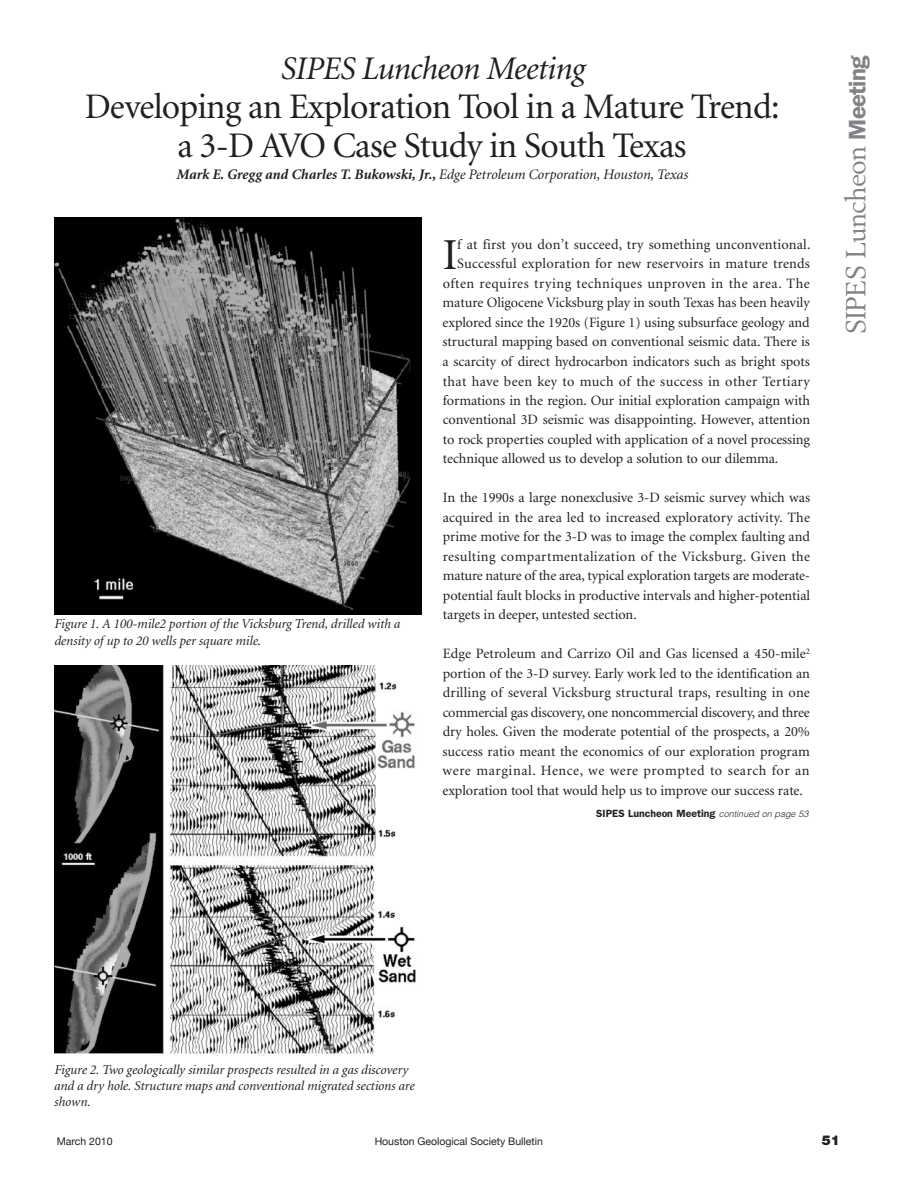
<style>
.page{position:relative;width:918px;height:1188px;background:#fff}
.page>*{position:absolute;margin:0;border:0;box-sizing:border-box;transform-origin:0 0}
.t1{font:44.25px "Minion";color:#231f20}
.t2{font:36px/39px "Minion";letter-spacing:-.02em;color:#231f20;text-align:center}
.t3{font:italic 33px "Minion";letter-spacing:-.02em;color:#231f20}
.t4{font:27.3px "Berling";letter-spacing:-.03em;color:#808285}
.t5{font:italic 14.55px "Minion";letter-spacing:-.005em;color:#231f20}
.t6{font:14.25px/19.5px "Minion";letter-spacing:-.005em;color:#231f20;text-align:justify}
.t7{font:14.25px "Minion";letter-spacing:.015em;color:#231f20}
.t8{font:14.25px "Minion";letter-spacing:.035em;color:#231f20}
.t9{font:14.25px "Minion";letter-spacing:.025em;color:#231f20}
.t10{font:italic 13.5px/16.2px "Minion";letter-spacing:-.005em;color:#231f20}
.t11{font:900 13.5px "Helvetica Neue";color:#231f20}
.t12{font:10.5px "Helvetica Neue";color:#231f20}
.t13{font:600 10.5px "Franklin Gothic";color:#231f20}
.s1{font-weight:700}
.s2{font-family:"Helvetica";font-weight:300;font-style:italic;font-size:9px}
.s3{font-family:"Franklin Gothic";font-weight:600;font-size:24px}
</style>
<div class="page">
<img style="left:54px;top:217px;width:367px;height:398px">
<img style="left:54px;top:666px;width:362px;height:389px">
<h3 class="t3" style="left:280px;top:55px;width:306px">SIPES Luncheon Meeting</h3>
<h2 class="t2" style="left:85px;top:90px;width:696px">Developing an Exploration Tool in a Mature Trend: a 3-D AVO Case Study in South Texas</h2>
<p class="t5" style="left:176px;top:169px;width:513px"><span class="s1">Mark E. Gregg and Charles T. Bukowski, Jr.,</span> Edge Petroleum Corporation, Houston, Texas</p>
<p class="t10" style="left:54px;top:617px;width:347px">Figure 1. A 100-mile2 portion of the Vicksburg Trend, drilled with a density of up to 20 wells per square mile.</p>
<h1 class="t1" style="left:443px;top:237px;width:16px">I</h1>
<p class="t6" style="left:457px;top:236px;width:355px">f at first you don’t succeed, try something unconventional.</p>
<p class="t7" style="left:457px;top:258px;width:354px">Successful exploration for new reservoirs in mature trends</p>
<p class="t8" style="left:443px;top:278px;width:369px">often requires trying techniques unproven in the area. The</p>
<p class="t6" style="left:443px;top:294px;width:369px">mature Oligocene Vicksburg play in south Texas has been heavily</p>
<p class="t6" style="left:443px;top:314px;width:369px">explored since the 1920s (Figure 1) using subsurface geology and</p>
<p class="t6" style="left:443px;top:333px;width:369px">structural mapping based on conventional seismic data. There is</p>
<p class="t6" style="left:443px;top:353px;width:369px">a scarcity of direct hydrocarbon indicators such as bright spots</p>
<p class="t9" style="left:443px;top:375px;width:369px">that have been key to much of the success in other Tertiary</p>
<p class="t6" style="left:443px;top:392px;width:369px">formations in the region. Our initial exploration campaign with</p>
<p class="t6" style="left:443px;top:411px;width:369px">conventional 3D seismic was disappointing. However, attention</p>
<p class="t6" style="left:443px;top:431px;width:369px">to rock properties coupled with application of a novel processing</p>
<p class="t6" style="left:443px;top:450px;width:337px">technique allowed us to develop a solution to our dilemma.</p>
<p class="t6" style="left:443px;top:489px;width:369px">In the 1990s a large nonexclusive 3-D seismic survey which was acquired in the area led to increased exploratory activity. The prime motive for the 3-D was to image the complex faulting and resulting compartmentalization of the Vicksburg. Given the mature nature of the area, typical exploration targets are moderate&shy;potential fault blocks in productive intervals and higher-potential targets in deeper, untested section.</p>
<p class="t6" style="left:443px;top:645px;width:369px">Edge Petroleum and Carrizo Oil and Gas licensed a 450-mile<sup>2 </sup>portion of the 3-D survey. Early work led to the identification an drilling of several Vicksburg structural traps, resulting in one commercial gas discovery, one noncommercial discovery, and three dry holes. Given the moderate potential of the prospects, a 20% success ratio meant the economics of our exploration program were marginal. Hence, we were prompted to search for an exploration tool that would help us to improve our success rate.</p>
<p class="t13" style="left:596px;top:810px;width:214px">SIPES Luncheon Meeting <span class="s2">continued on page 53</span></p>
<h3 class="t4" style="left:845px;top:334px;width:280px;rotate:-90deg">SIPES Luncheon <span class="s3">Meeting</span></h3>
<p class="t10" style="left:54px;top:1062px;width:362px">Figure 2. Two geologically similar prospects resulted in a gas discovery and a dry hole. Structure maps and conventional migrated sections are shown.</p>
<p class="t12" style="left:57px;top:1135px;width:57px">March 2010</p>
<p class="t12" style="left:375px;top:1135px;width:170px">Houston Geological Society Bulletin</p>
<p class="t11" style="left:822px;top:1136px;width:19px">51</p>
</div>
